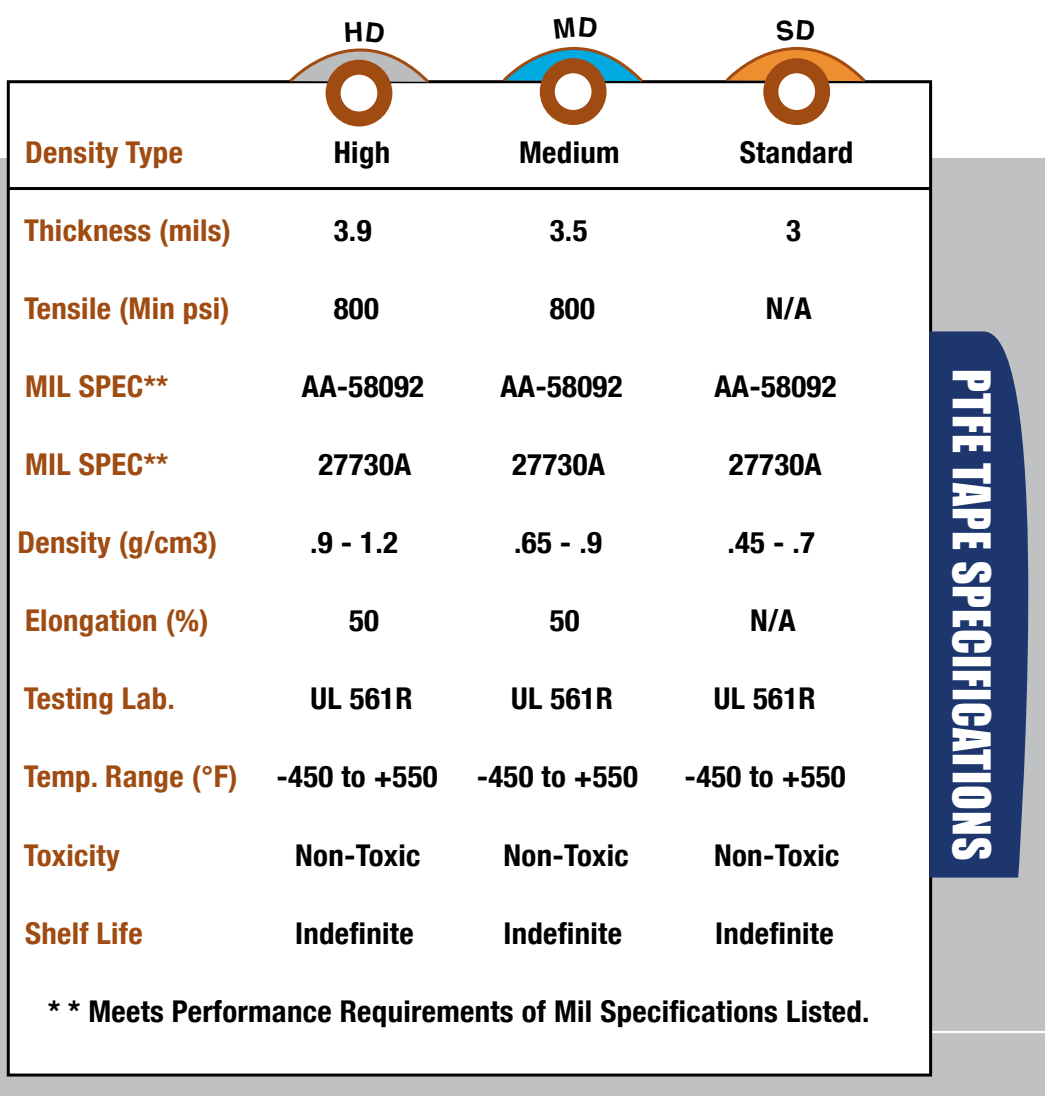
<style>
.page{position:relative;width:1045px;height:1096px;background:#fff}
.page>*{position:absolute;margin:0;border:0;box-sizing:border-box;transform-origin:0 0}
.t1{font:47.7px "Impact";letter-spacing:.02em;color:#fff;scale:.95 1}
.t2{font:700 condensed 30px "Helvetica Neue";letter-spacing:.01em;color:#000}
.t3{font:700 condensed 30px "Helvetica Neue";letter-spacing:.01em;color:#9f4b11}
</style>
<div class="page">
<div style="left:0;top:158px;width:1045px;height:937px;background:#bfc1c3"></div>
<hr style="left:928px;top:1030px;width:117px;height:3px;background:#fff">
<div style="left:8px;top:82px;width:922px;height:992px;background:#fff"></div>
<svg style="left:929px;top:331px;width:100px;height:546px;background:#283e73"></svg>
<hr style="left:8px;top:187px;width:923px;height:3px;background:#000">
<div style="left:326px;top:60px;width:66px;height:66px;border:15px solid #9f4b11;border-radius:50%"></div>
<div style="left:540px;top:58px;width:66px;height:67px;border:15px solid #9f4b11;border-radius:50%"></div>
<div style="left:763px;top:58px;width:67px;height:67px;border:15px solid #9f4b11;border-radius:50%"></div>
<svg style="left:287px;top:48px;width:145px;height:38px"></svg>
<svg style="left:501px;top:47px;width:145px;height:38px"></svg>
<svg style="left:724px;top:47px;width:145px;height:38px"></svg>
<p class="t3" style="left:25px;top:134px;width:159px">Density Type</p>
<p class="t2" style="left:334px;top:134px;width:58px">High</p>
<p class="t2" style="left:519px;top:134px;width:102px">Medium</p>
<p class="t2" style="left:740px;top:134px;width:115px">Standard</p>
<p class="t3" style="left:24px;top:212px;width:208px">Thickness (mils)</p>
<p class="t2" style="left:334px;top:212px;width:39px">3.9</p>
<p class="t2" style="left:550px;top:212px;width:39px">3.5</p>
<p class="t2" style="left:786px;top:212px;width:16px">3</p>
<p class="t3" style="left:24px;top:290px;width:207px">Tensile (Min psi)</p>
<p class="t2" style="left:334px;top:290px;width:47px">800</p>
<p class="t2" style="left:550px;top:290px;width:47px">800</p>
<p class="t2" style="left:766px;top:290px;width:47px">N/A</p>
<p class="t3" style="left:25px;top:368px;width:144px">MIL SPEC**</p>
<p class="t2" style="left:302px;top:368px;width:124px">AA-58092</p>
<p class="t2" style="left:500px;top:368px;width:124px">AA-58092</p>
<p class="t2" style="left:714px;top:368px;width:124px">AA-58092</p>
<p class="t3" style="left:25px;top:446px;width:144px">MIL SPEC**</p>
<p class="t2" style="left:318px;top:446px;width:94px">27730A</p>
<p class="t2" style="left:512px;top:446px;width:94px">27730A</p>
<p class="t2" style="left:729px;top:446px;width:94px">27730A</p>
<p class="t3" style="left:17px;top:524px;width:201px">Density (g/cm3)</p>
<p class="t2" style="left:310px;top:524px;width:89px">.9 - 1.2</p>
<p class="t2" style="left:514px;top:524px;width:89px">.65 - .9</p>
<p class="t2" style="left:727px;top:524px;width:89px">.45 - .7</p>
<p class="t3" style="left:25px;top:602px;width:185px">Elongation (%)</p>
<p class="t2" style="left:349px;top:602px;width:31px">50</p>
<p class="t2" style="left:550px;top:602px;width:31px">50</p>
<p class="t2" style="left:750px;top:602px;width:47px">N/A</p>
<p class="t3" style="left:24px;top:680px;width:152px">Testing Lab.</p>
<p class="t2" style="left:311px;top:680px;width:103px">UL 561R</p>
<p class="t2" style="left:511px;top:680px;width:103px">UL 561R</p>
<p class="t2" style="left:714px;top:680px;width:103px">UL 561R</p>
<p class="t3" style="left:24px;top:758px;width:215px">Temp. Range (°F)</p>
<p class="t2" style="left:277px;top:758px;width:163px">-450 to +550</p>
<p class="t2" style="left:477px;top:758px;width:163px">-450 to +550</p>
<p class="t2" style="left:684px;top:758px;width:163px">-450 to +550</p>
<p class="t3" style="left:24px;top:836px;width:97px">Toxicity</p>
<p class="t2" style="left:295px;top:836px;width:127px">Non-Toxic</p>
<p class="t2" style="left:503px;top:836px;width:127px">Non-Toxic</p>
<p class="t2" style="left:714px;top:836px;width:127px">Non-Toxic</p>
<p class="t3" style="left:25px;top:914px;width:119px">Shelf Life</p>
<p class="t2" style="left:295px;top:914px;width:120px">Indefinite</p>
<p class="t2" style="left:503px;top:914px;width:120px">Indefinite</p>
<p class="t2" style="left:715px;top:914px;width:120px">Indefinite</p>
<p class="t2" style="left:48px;top:992px;width:823px">* * Meets Performance Requirements of Mil Specifications Listed.</p>
<h1 class="t1" style="left:1008px;top:369px;width:518px;rotate:90deg">PTFE TAPE SPECIFICATIONS</h1>
</div>
